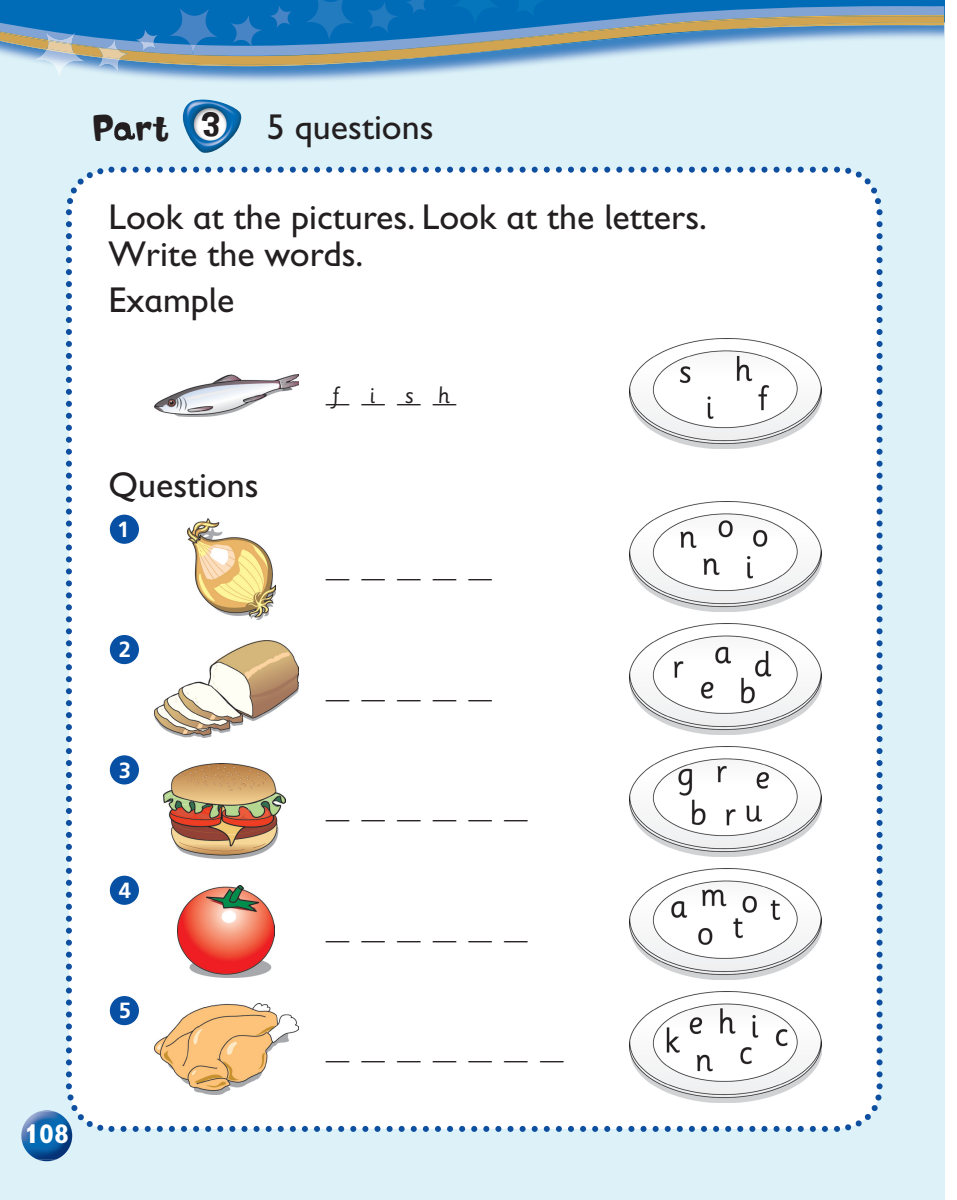
<style>
.page{position:relative;width:957px;height:1200px;background:#fff}
.page>*{position:absolute;margin:0;border:0;box-sizing:border-box;transform-origin:0 0}
.t1{font:36px/37.5px "Gill Sans Infant Std";color:#231f20}
.t2{font:36px "Softie";color:#231f20}
.t3{font:27px "Gill Sans Infant Std";color:#231f20;scale:1.7 1}
.t4{font:700 27px "Gill Sans Infant Std";color:#fff}
.t5{font:24px "Sassoon Primary";color:#231f20}
.t6{font:700 21.9px "Frutiger LT Std";color:#fff}
.t7{font:700 21.9px "Frutiger LT Std";color:#fff}
.s1{font-family:"Roger"}
</style>
<div class="page">
<div style="left:0;top:0;width:944px;height:1199px;background:#dcf1f8"></div>
<svg style="left:76px;top:66px;width:437px;height:7px;background:#79a8d4"></svg>
<img style="left:76px;top:65px;width:449px;height:1px">
<svg style="left:25px;top:59px;width:560px;height:6px;background:#9ca79e"></svg>
<img style="left:35px;top:59px;width:41px;height:17px">
<img style="left:99px;top:59px;width:20px;height:12px">
<img style="left:103px;top:59px;width:17px;height:1px">
<svg style="left:0;top:0;width:944px;height:59px;background:#5992b7"></svg>
<img style="left:37px;top:1158px;width:20px;height:2px">
<img style="left:21px;top:1111px;width:51px;height:47px">
<div style="left:66px;top:167px;width:816px;height:964px;background:#fff"></div>
<svg style="left:108px;top:513px;width:32px;height:32px"></svg>
<svg style="left:108px;top:633px;width:32px;height:32px"></svg>
<svg style="left:108px;top:753px;width:32px;height:32px"></svg>
<svg style="left:108px;top:874px;width:32px;height:32px"></svg>
<svg style="left:108px;top:994px;width:32px;height:32px"></svg>
<img style="left:188px;top:518px;width:88px;height:101px">
<img style="left:154px;top:640px;width:145px;height:97px">
<img style="left:163px;top:763px;width:123px;height:95px">
<img style="left:177px;top:885px;width:97px;height:92px">
<img style="left:154px;top:1003px;width:145px;height:91px">
<img style="left:154px;top:374px;width:145px;height:42px">
<img style="left:629px;top:338px;width:192px;height:111px">
<img style="left:629px;top:501px;width:192px;height:110px">
<img style="left:629px;top:623px;width:192px;height:111px">
<img style="left:629px;top:746px;width:192px;height:110px">
<img style="left:629px;top:868px;width:192px;height:111px">
<img style="left:629px;top:991px;width:192px;height:110px">
<svg style="left:114px;top:122px;width:21px;height:19px"></svg>
<img style="left:182px;top:99px;width:60px;height:54px">
<img style="left:135px;top:31px;width:21px;height:21px">
<img style="left:405px;top:0;width:21px;height:14px">
<p class="t2" style="left:92px;top:105px;width:130px">Prt <span class="s1">3</span></p>
<p class="t1" style="left:267px;top:107px;width:168px">5 questions</p>
<p class="t1" style="left:108px;top:198px;width:600px">Look at the pictures. Look at the letters.<br>Write the words.</p>
<p class="t1" style="left:108px;top:281px;width:127px">Example</p>
<p class="t1" style="left:108px;top:466px;width:152px">Questions</p>
<p class="t7" style="left:117px;top:516px;width:14px">1</p>
<p class="t6" style="left:119px;top:636px;width:14px">2</p>
<p class="t6" style="left:119px;top:757px;width:14px">3</p>
<p class="t6" style="left:119px;top:877px;width:14px">4</p>
<p class="t6" style="left:119px;top:997px;width:14px">5</p>
<p class="t4" style="left:24px;top:1117px;width:46px">108</p>
<p class="t5" style="left:333px;top:382px;width:8px">f</p>
<p class="t5" style="left:369px;top:382px;width:82px">i s h</p>
<p class="t3" style="left:326px;top:377px;width:78px">_ _ _ _</p>
<p class="t3" style="left:326px;top:552px;width:99px">_ _ _ _ _</p>
<p class="t3" style="left:326px;top:673px;width:99px">_ _ _ _ _</p>
<p class="t3" style="left:326px;top:793px;width:120px">_ _ _ _ _ _</p>
<p class="t3" style="left:326px;top:913px;width:120px">_ _ _ _ _ _</p>
<p class="t3" style="left:326px;top:1033px;width:141px">_ _ _ _ _ _ _</p>
</div>
